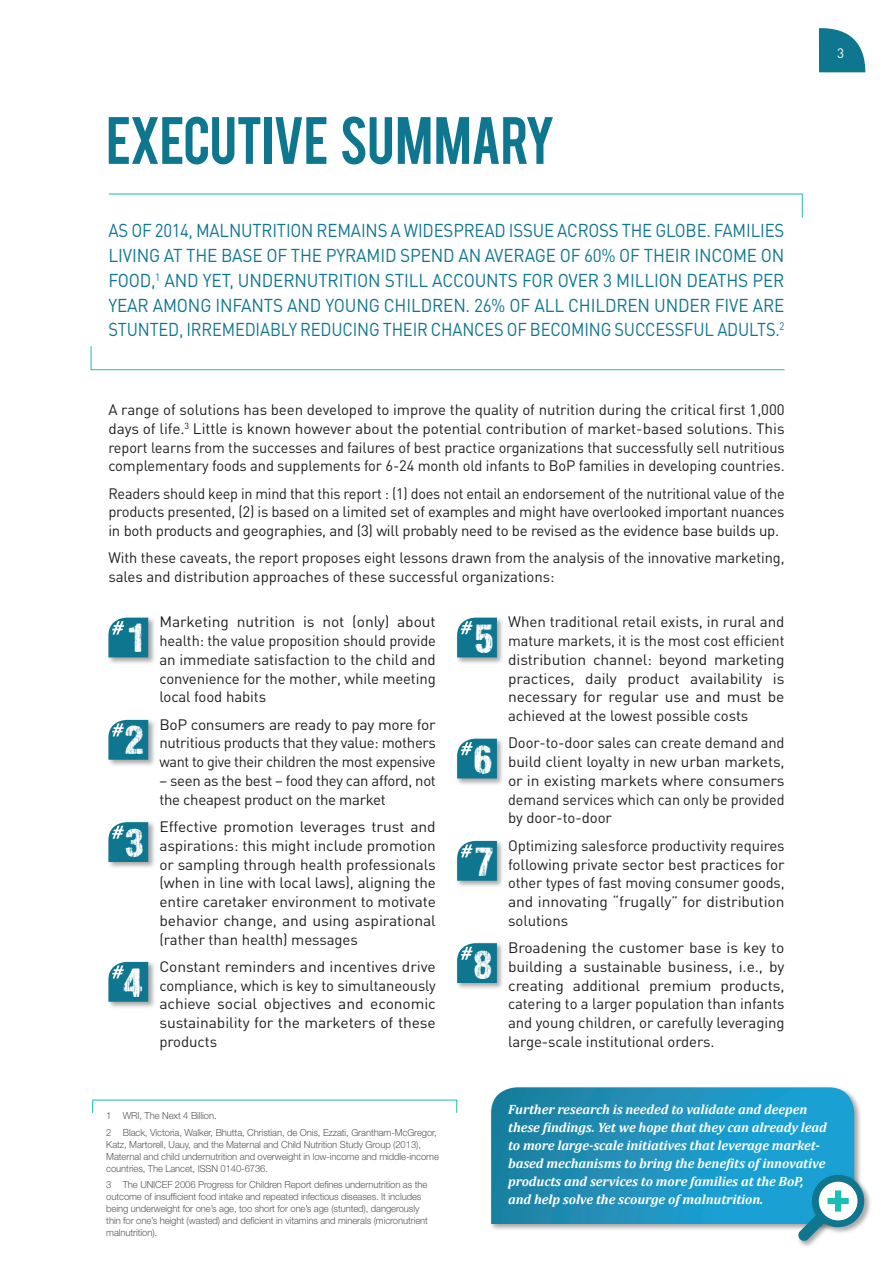
<style>
.page{position:relative;width:893px;height:1263px;background:#fff}
.page>*{position:absolute;margin:0;border:0;box-sizing:border-box;transform-origin:0 0}
.t1{font:52.5px "Bebas";letter-spacing:-.01em;color:#0f7690}
.t2{font:900 40.8px "DCC Sharp Distress";color:#fff}
.Body_quote_text{font:18.45px/24.8px "DIN Pro";letter-spacing:-.01em;color:#0f7690;text-align:justify;scale:.91 1}
.Body{font:15px/18.8px "DIN";letter-spacing:-.005em;color:#231f20;text-align:justify}
.Body-2{font:15px/18.8px "DIN";letter-spacing:-.005em;color:#231f20;text-align:justify;scale:1.04 1}
.Body-3{font:15px/18.8px "DIN";letter-spacing:-.005em;color:#231f20;text-align:justify;scale:.96 1}
.Highlight_box{font:italic 700 13.5px/18px "Cambria";letter-spacing:-.005em;color:#fff}
.t3{font:13.5px "DIN";color:#fff}
.Footnotes{font:300 9.75px/12px "Helvetica Neue LT";letter-spacing:-.01em;color:#57585a}
</style>
<div class="page">
<svg style="left:819px;top:28px;width:46px;height:44px;background:#368ca2"></svg>
<div style="left:107px;top:616px;width:49px;height:49px;background:#231f20;opacity:.4"></div>
<svg style="left:108px;top:618px;width:40px;height:39px;background:#26839a"></svg>
<div style="left:107px;top:718px;width:49px;height:49px;background:#231f20;opacity:.4"></div>
<svg style="left:108px;top:720px;width:40px;height:40px;background:#26839a"></svg>
<div style="left:107px;top:820px;width:49px;height:50px;background:#231f20;opacity:.4"></div>
<svg style="left:108px;top:822px;width:40px;height:40px;background:#27839b"></svg>
<div style="left:107px;top:960px;width:49px;height:49px;background:#231f20;opacity:.4"></div>
<svg style="left:108px;top:962px;width:40px;height:40px;background:#26839a"></svg>
<div style="left:455px;top:616px;width:50px;height:49px;background:#231f20;opacity:.4"></div>
<svg style="left:457px;top:618px;width:40px;height:39px;background:#248299"></svg>
<div style="left:455px;top:737px;width:50px;height:49px;background:#231f20;opacity:.4"></div>
<svg style="left:457px;top:739px;width:40px;height:39px;background:#248299"></svg>
<div style="left:455px;top:839px;width:50px;height:49px;background:#231f20;opacity:.4"></div>
<svg style="left:457px;top:841px;width:40px;height:40px;background:#258299"></svg>
<div style="left:455px;top:941px;width:50px;height:50px;background:#231f20;opacity:.4"></div>
<svg style="left:457px;top:943px;width:40px;height:40px;background:#25829a"></svg>
<div style="left:489px;top:1086px;width:373px;height:145px;background:#231f20;opacity:.4"></div>
<svg style="left:491px;top:1087px;width:363px;height:137px;background:#2094be"></svg>
<div style="left:797px;top:1173px;width:75px;height:75px;background:#231f20;opacity:.4"></div>
<svg style="left:798px;top:1172px;width:69px;height:69px"></svg>
<svg style="left:90px;top:346px;width:695px;height:24px"></svg>
<svg style="left:108px;top:193px;width:695px;height:25px"></svg>
<h1 class="t1" style="left:106px;top:102px;width:451px">EXECUTIVE SUMMARY</h1>
<p class="Body_quote_text" style="left:109px;top:216px;width:744px">AS OF 2014, MALNUTRITION REMAINS A WIDESPREAD ISSUE ACROSS THE GLOBE. FAMILIES LIVING AT THE BASE OF THE PYRAMID SPEND AN AVERAGE OF 60% OF THEIR INCOME ON FOOD,<sup>1</sup> AND YET, UNDERNUTRITION STILL ACCOUNTS FOR OVER 3 MILLION DEATHS PER YEAR AMONG INFANTS AND YOUNG CHILDREN. 26% OF ALL CHILDREN UNDER FIVE ARE STUNTED, IRREMEDIABLY REDUCING THEIR CHANCES OF BECOMING SUCCESSFUL ADULTS.<sup>2</sup></p>
<p class="t3" style="left:837px;top:44px;width:9px">3</p>
<p class="Body" style="left:108px;top:400px;width:678px">A range of solutions has been developed to improve the quality of nutrition during the critical first 1,000 days of life.<sup>3</sup> Little is known however about the potential contribution of market-based solutions. This report learns from the successes and failures of best practice organizations that successfully sell nutritious complementary foods and supplements for 6-24 month old infants to BoP families in developing countries.</p>
<p class="Body-3" style="left:108px;top:484px;width:706px">Readers should keep in mind that this report : (1) does not entail an endorsement of the nutritional value of the products presented, (2) is based on a limited set of examples and might have overlooked important nuances in both products and geographies, and (3) will probably need to be revised as the evidence base builds up.</p>
<p class="Body" style="left:108px;top:548px;width:678px">With these caveats, the report proposes eight lessons drawn from the analysis of the innovative marketing, sales and distribution approaches of these successful organizations:</p>
<p class="t2" style="left:128px;top:615px;width:15px">1</p>
<p class="Body-2" style="left:159px;top:612px;width:267px">Marketing nutrition is not (only) about health: the value proposition should provide an immediate satisfaction to the child and convenience for the mother, while meeting local food habits</p>
<p class="t2" style="left:125px;top:717px;width:20px">2</p>
<p class="Body-2" style="left:159px;top:715px;width:267px">BoP consumers are ready to pay more for nutritious products that they value: mothers want to give their children the most expensive</p>
<p class="Body" style="left:159px;top:771px;width:278px">– seen as the best – food they can afford, not the cheapest product on the market</p>
<p class="t2" style="left:125px;top:820px;width:20px">3</p>
<p class="Body-2" style="left:159px;top:817px;width:267px">Effective promotion leverages trust and aspirations: this might include promotion or sampling through health professionals (when in line with local laws), aligning the entire caretaker environment to motivate behavior change, and using aspirational (rather than health) messages</p>
<p class="t2" style="left:123px;top:960px;width:21px">4</p>
<p class="Body-2" style="left:159px;top:957px;width:267px">Constant reminders and incentives drive compliance, which is key to simultaneously achieve social objectives and economic sustainability for the marketers of these products</p>
<p class="Footnotes" style="left:106px;top:1109px;width:112px">1 WRI, The Next 4 Billion.</p>
<p class="Footnotes" style="left:106px;top:1126px;width:334px">2 Black, Victoria, Walker, Bhutta, Christian, de Onis, Ezzati, Grantham-McGregor, Katz, Martorell, Uauy, and the Maternal and Child Nutrition Study Group (2013), Maternal and child undernutrition and overweight in low-income and middle-income countries, The Lancet, ISSN 0140-6736.</p>
<p class="Footnotes" style="left:106px;top:1178px;width:323px">3 The UNICEF 2006 Progress for Children Report defines undernutrition as the outcome of insufficient food intake and repeated infectious diseases. It includes being underweight for one’s age, too short for one’s age (stunted), dangerously thin for one’s height (wasted) and deficient in vitamins and minerals (micronutrient malnutrition).</p>
<p class="t2" style="left:475px;top:616px;width:20px">5</p>
<p class="Body" style="left:508px;top:612px;width:278px">When traditional retail exists, in rural and mature markets, it is the most cost efficient distribution channel: beyond marketing practices, daily product availability is necessary for regular use and must be achieved at the lowest possible costs</p>
<p class="t2" style="left:474px;top:737px;width:19px">6</p>
<p class="Body" style="left:508px;top:733px;width:278px">Door-to-door sales can create demand and build client loyalty in new urban markets, or in existing markets where consumers demand services which can only be provided by door-to-door</p>
<p class="t2" style="left:475px;top:839px;width:20px">7</p>
<p class="Body" style="left:508px;top:836px;width:278px">Optimizing salesforce productivity requires following private sector best practices for other types of fast moving consumer goods, and innovating “frugally” for distribution solutions</p>
<p class="t2" style="left:474px;top:941px;width:19px">8</p>
<p class="Body-2" style="left:508px;top:938px;width:267px">Broadening the customer base is key to building a sustainable business, i.e., by creating additional premium products, catering to a larger population than infants and young children, or carefully leveraging large-scale institutional orders.</p>
<p class="Highlight_box" style="left:508px;top:1100px;width:320px">Further research is needed to validate and deepen these findings. Yet we hope that they can already lead to more large-scale initiatives that leverage market&shy;based mechanisms to bring the benefits of innovative products and services to more families at the BoP, and help solve the scourge of malnutrition.</p>
</div>
